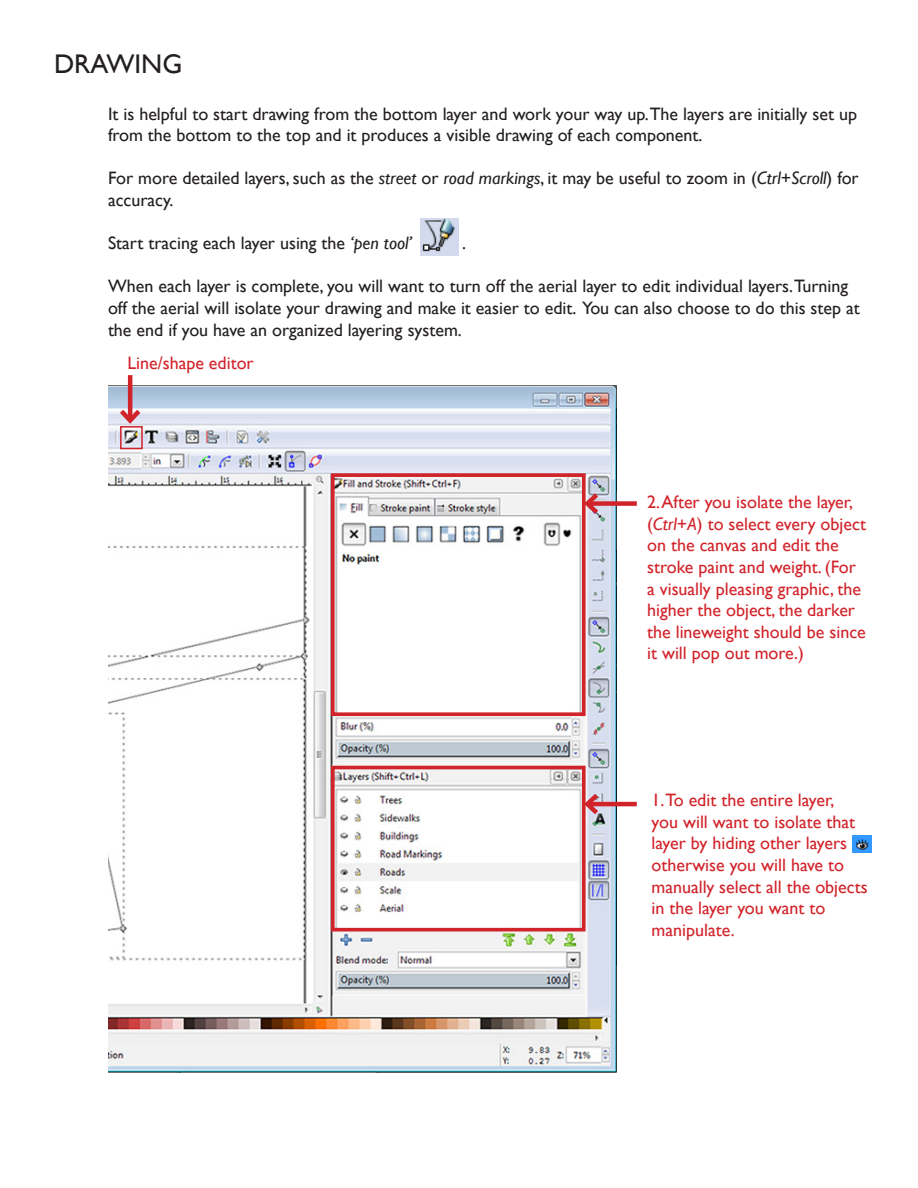
<style>
.page{position:relative;width:918px;height:1188px;background:#fff}
.page>*{position:absolute;margin:0;border:0;box-sizing:border-box;transform-origin:0 0}
.t1{font:27px "Gill Sans";color:#231f20}
.t2{font:18px/21.6px "Gill Sans";color:#231f20}
.t3{font:18px/21.6px "Gill Sans";color:#d1232a}
.s1{font-style:italic}
</style>
<div class="page">
<img style="left:421px;top:218px;width:38px;height:38px">
<img style="left:108px;top:385px;width:509px;height:687px">
<img style="left:852px;top:835px;width:20px;height:18px">
<div style="left:331px;top:766px;width:255px;height:166px;border:4px solid #d1232a"></div>
<div style="left:120px;top:426px;width:23px;height:23px;border:2px solid #d1232a"></div>
<hr style="left:128px;top:375px;width:4px;height:46px;background:#d1232a">
<svg style="left:115px;top:405px;width:30px;height:22px"></svg>
<div style="left:587px;top:501px;width:50px;height:5px;background:#d1232a"></div>
<svg style="left:586px;top:489px;width:17px;height:30px"></svg>
<div style="left:331px;top:473px;width:255px;height:243px;border:4px solid #d1232a"></div>
<hr style="left:587px;top:802px;width:50px;height:4px;background:#d1232a">
<svg style="left:581px;top:789px;width:22px;height:30px"></svg>
<p class="t1" style="left:54px;top:48px;width:130px">DRAWING</p>
<p class="t2" style="left:108px;top:103px;width:751px">It is helpful to start drawing from the bottom layer and work your way up.The layers are initially set up from the bottom to the top and it produces a visible drawing of each component.</p>
<p class="t2" style="left:108px;top:168px;width:752px">For more detailed layers, such as the <span class="s1">street</span> or <span class="s1">road markings</span>, it may be useful to zoom in (<span class="s1">Ctrl</span>+<span class="s1">Scroll</span>) for accuracy.</p>
<p class="t2" style="left:108px;top:233px;width:306px">Start tracing each layer using the <span class="s1">‘pen tool’</span></p>
<p class="t2" style="left:462px;top:233px;width:5px">.</p>
<p class="t2" style="left:108px;top:276px;width:753px">When each layer is complete, you will want to turn off the aerial layer to edit individual layers.Turning off the aerial will isolate your drawing and make it easier to edit. You can also choose to do this step at the end if you have an organized layering system.</p>
<p class="t3" style="left:127px;top:352px;width:128px">Line/shape editor</p>
<p class="t3" style="left:647px;top:492px;width:220px">2. After you isolate the layer, (<span class="s1">Ctrl</span>+<span class="s1">A</span>) to select every object on the canvas and edit the stroke paint and weight. (For a visually pleasing graphic, the higher the object, the darker the lineweight should be since it will pop out more.)</p>
<p class="t3" style="left:652px;top:790px;width:218px">1.To edit the entire layer,<br>you will want to isolate that layer by hiding other layers otherwise you will have to manually select all the objects in the layer you want to manipulate.</p>
</div>
